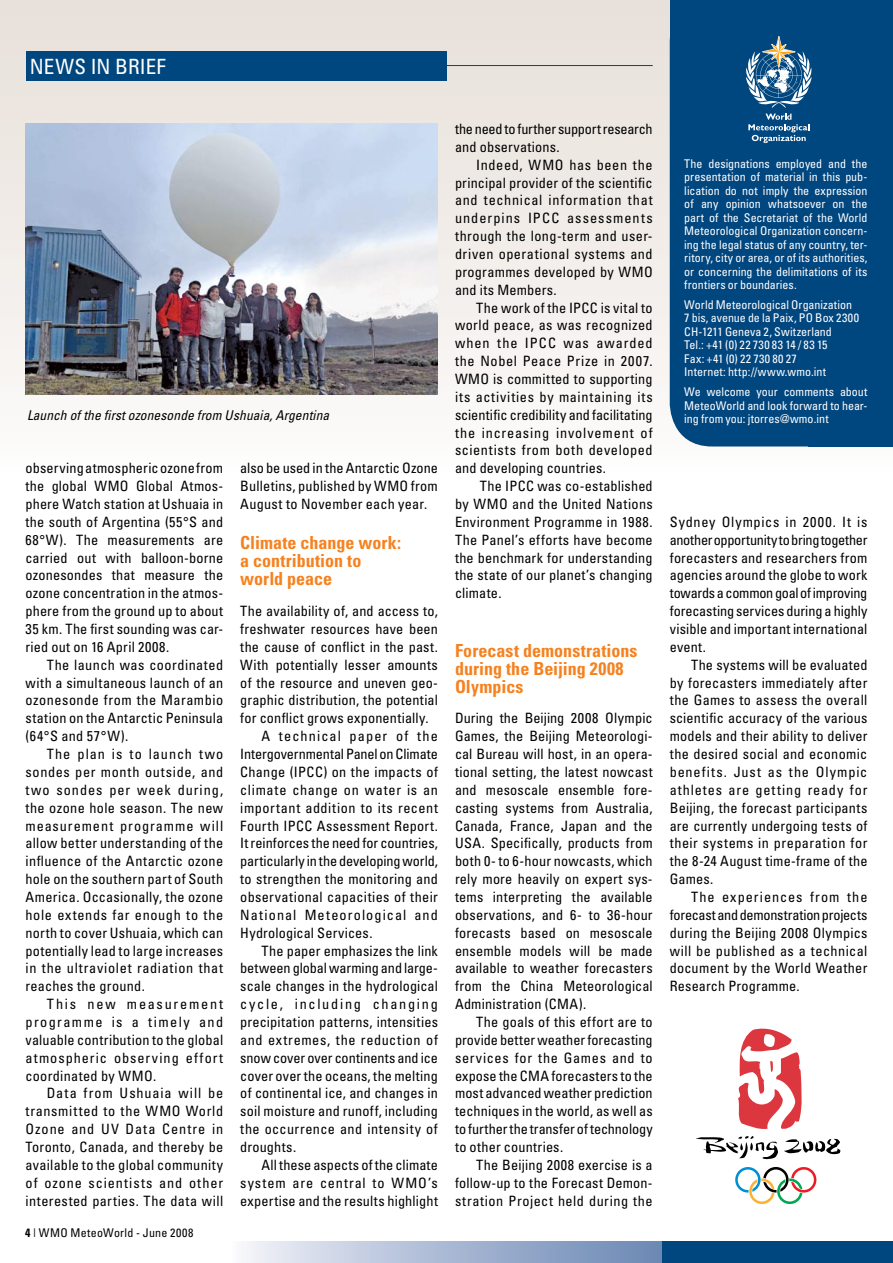
<style>
.page{position:relative;width:893px;height:1263px;background:#fff}
.page>*{position:absolute;margin:0;border:0;box-sizing:border-box;transform-origin:0 0}
.t1{font:condensed 21px "Univers";letter-spacing:.015em;color:#fff}
.t2{font:700 condensed 18px/18px "Univers";color:#f5821f}
.t3{font:condensed 14.25px/17.9px "Univers";letter-spacing:.015em;color:#000;text-align:justify}
.t4{font:condensed 14.25px/17.9px "Univers";letter-spacing:-.01em;color:#000}
.t5{font:condensed 14.25px "Univers";letter-spacing:-.005em;color:#000}
.t6{font:condensed 14.25px "Univers";letter-spacing:.035em;color:#000}
.t7{font:condensed 14.25px "Univers";letter-spacing:.04em;color:#000}
.t8{font:condensed 14.25px "Univers";letter-spacing:.075em;color:#000}
.t9{font:condensed 14.25px "Univers";letter-spacing:.045em;color:#000}
.t10{font:condensed 14.25px "Univers";letter-spacing:.125em;color:#000}
.t11{font:condensed 14.25px "Univers";letter-spacing:.065em;color:#000}
.t12{font:condensed 14.25px "Univers";letter-spacing:.08em;color:#000}
.t13{font:italic condensed 13.5px "Univers";letter-spacing:.005em;color:#000}
.t14{font:condensed 12px/13.5px "Univers";color:#fff;text-align:justify}
.t15{font:condensed 12px "Univers";letter-spacing:.02em;color:#000}
</style>
<div class="page">
<div style="left:0;top:0;width:893px;height:479px;background:linear-gradient(to bottom,#e7dfd8,#fcfcfb)"></div>
<div style="left:26px;top:51px;width:420px;height:30px;background:#00467f"></div>
<hr style="left:381px;top:65px;width:272px;height:1px;background:#00467f">
<div style="left:670px;top:0;width:223px;height:446px;background:#00467f;border-radius:43px"></div>
<div style="left:670px;top:0;width:223px;height:65px;background:#00467f"></div>
<div style="left:808px;top:0;width:85px;height:446px;background:#00467f"></div>
<svg style="left:746px;top:36px;width:66px;height:72px"></svg>
<svg style="left:748px;top:114px;width:61px;height:29px"></svg>
<div style="left:661px;top:1242px;width:232px;height:21px;background:#00467f"></div>
<div style="left:232px;top:1242px;width:429px;height:21px;background:linear-gradient(to right,#f3f3f9,#6784b2)"></div>
<img style="left:26px;top:124px;width:412px;height:271px">
<svg style="left:696px;top:1028px;width:144px;height:132px"></svg>
<svg style="left:735px;top:1167px;width:81px;height:37px"></svg>
<h1 class="t1" style="left:30px;top:54px;width:138px">news in brief</h1>
<p class="t13" style="left:27px;top:406px;width:304px">Launch of the first ozonesonde from Ushuaia, Argentina</p>
<p class="t3" style="left:26px;top:459px;width:199px">observing atmospheric ozone from the global WMO Global Atmos&shy;phere Watch station at Ushuaia in the south of Argentina (55°S and 68°W). The measurements are carried out with balloon-borne ozonesondes that measure the ozone concentration in the atmos&shy;phere from the ground up to about 35 km. The first sounding was car&shy;ried out on 16 April 2008.</p>
<p class="t3" style="left:26px;top:655px;width:199px;text-indent:21px">The launch was coordinated with a simultaneous launch of an ozonesonde from the Marambio station on the Antarctic Peninsula (64°S and 57°W).</p>
<p class="t3" style="left:26px;top:745px;width:199px;text-indent:21px">The plan is to launch two sondes per month outside, and two sondes per week during, the ozone hole season. The new measurement programme will allow better understanding of the influence of the Antarctic ozone hole on the southern part of South America. Occasionally, the ozone hole extends far enough to the north to cover Ushuaia, which can potentially lead to large increases in the ultraviolet radiation that reaches the ground.</p>
<p class="t3" style="left:26px;top:995px;width:199px;text-indent:21px">This new measurement programme is a timely and valuable contribution to the global atmospheric observing effort coordinated by WMO.</p>
<p class="t3" style="left:26px;top:1084px;width:199px;text-indent:21px">Data from Ushuaia will be transmitted to the WMO World Ozone and UV Data Centre in Toronto, Canada, and thereby be available to the global community of ozone scientists and other interested parties. The data will</p>
<p class="t15" style="left:33px;top:1225px;width:162px">| WMO MeteoWorld - June 2008</p>
<p class="t3" style="left:240px;top:459px;width:199px">also be used in the Antarctic Ozone Bulletins, published by WMO from August to November each year.</p>
<p class="t2" style="left:240px;top:534px;width:162px">Climate change work: a contribution to world peace</p>
<p class="t3" style="left:240px;top:602px;width:199px">The availability of, and access to,</p>
<p class="t3" style="left:240px;top:620px;width:199px">freshwater resources have been</p>
<p class="t3" style="left:240px;top:637px;width:199px">the cause of conflict in the past.</p>
<p class="t3" style="left:240px;top:655px;width:199px">With potentially lesser amounts</p>
<p class="t3" style="left:240px;top:673px;width:199px">of the resource and uneven geo-</p>
<p class="t3" style="left:240px;top:691px;width:199px">graphic distribution, the potential</p>
<p class="t3" style="left:240px;top:709px;width:190px">for conflict grows exponentially.</p>
<p class="t12" style="left:261px;top:727px;width:178px">A technical paper of the</p>
<p class="t4" style="left:240px;top:745px;width:199px">Intergovern-mental Panel on Climate</p>
<p class="t3" style="left:240px;top:762px;width:199px">Change (I PCC) on the impacts of</p>
<p class="t9" style="left:240px;top:781px;width:199px">climate change on water is an</p>
<p class="t6" style="left:240px;top:798px;width:199px">important addition to its recent</p>
<p class="t3" style="left:240px;top:816px;width:199px">Fourth I PCC Assessment Report.</p>
<p class="t5" style="left:240px;top:834px;width:199px">It reinforces the need for countries,</p>
<p class="t4" style="left:240px;top:852px;width:199px">particularly in the developing world,</p>
<p class="t3" style="left:240px;top:870px;width:199px">to strengthen the monitoring and</p>
<p class="t3" style="left:240px;top:887px;width:199px">observational capacities of their</p>
<p class="t8" style="left:240px;top:906px;width:199px">National Meteorological and</p>
<p class="t3" style="left:240px;top:923px;width:134px">Hydrological Services.</p>
<p class="t3" style="left:261px;top:941px;width:178px">The paper emphasizes the link</p>
<p class="t5" style="left:240px;top:959px;width:199px">between global warming and large-</p>
<p class="t3" style="left:240px;top:977px;width:199px">scale changes in the hydrological</p>
<p class="t10" style="left:240px;top:995px;width:199px">cycle, including changing</p>
<p class="t3" style="left:240px;top:1012px;width:199px">precipitation patterns, intensities</p>
<p class="t7" style="left:240px;top:1031px;width:199px">and extremes, the reduction of</p>
<p class="t5" style="left:240px;top:1048px;width:199px">snow cover over continents and ice</p>
<p class="t3" style="left:240px;top:1066px;width:199px">cover over the oceans, the melting</p>
<p class="t3" style="left:240px;top:1084px;width:199px">of continental ice, and changes in</p>
<p class="t3" style="left:240px;top:1102px;width:199px">soil moisture and runoff, including</p>
<p class="t6" style="left:240px;top:1120px;width:199px">the occurrence and intensity of</p>
<p class="t3" style="left:240px;top:1137px;width:57px">droughts.</p>
<p class="t3" style="left:261px;top:1155px;width:178px">All these aspects of the climate</p>
<p class="t11" style="left:240px;top:1173px;width:199px">system are central to WMO’s</p>
<p class="t3" style="left:240px;top:1191px;width:199px">expertise and the results highlight</p>
<p class="t4" style="left:455px;top:120px;width:199px">the need to further support research and observations.</p>
<p class="t3" style="left:455px;top:155px;width:199px;text-indent:21px">I ndeed, WMO has been the principal provider of the scientific and technical information that underpins I PCC assessments through the long-term and user&shy;driven operational systems and programmes developed by WMO and its Members.</p>
<p class="t3" style="left:455px;top:298px;width:199px;text-indent:21px">The work of the I PCC is vital to world peace, as was recognized when the I PCC was awarded the Nobel Peace Prize in 2007.<br>WMO is committed to supporting its activities by maintaining its scientific credibility and facilitating the increasing involvement of scientists from both developed and developing countries.</p>
<p class="t3" style="left:455px;top:477px;width:199px;text-indent:25px">The I PCC was co-established by WMO and the United Nations Environment Programme in 1988.<br>The Panel’s efforts have become the benchmark for understanding the state of our planet’s changing climate.</p>
<p class="t2" style="left:455px;top:641px;width:184px">Forecast demonstrations during the Beijing 2008<br>Olympics</p>
<p class="t3" style="left:455px;top:709px;width:199px">During the Beijing 2008 Olympic Games, the Beijing Meteorologi&shy;cal Bureau will host, in an opera&shy;tional setting, the latest nowcast and mesoscale ensemble fore&shy;casting systems from Australia, Canada, France, Japan and the USA. Specifically, products from both 0- to 6-hour nowcasts, which rely more heavily on expert sys&shy;tems interpreting the available observations, and 6- to 36-hour forecasts based on mesoscale ensemble models will be made available to weather forecasters from the China Meteo-rological Administration (CMA).</p>
<p class="t3" style="left:455px;top:1012px;width:199px;text-indent:21px">The goals of this effort are to provide better weather forecasting services for the Games and to expose the CMA forecasters to the most advanced weather prediction techniques in the world, as well as to further the transfer of technology to other countries.</p>
<p class="t3" style="left:455px;top:1155px;width:199px;text-indent:21px">The Beijing 2008 exercise is a follow-up to the Forecast Demon&shy;stration Project held during the</p>
<p class="t14" style="left:684px;top:157px;width:185px">The designations employed and the presentation of material in this pub&shy;lication do not imply the expression of any opinion whatsoever on the part of the Secretariat of the World Meteorological Organization concern&shy;ing the legal status of any country, ter&shy;ritory, city or area, or of its authorities, or concerning the delimitations of its frontiers or boundaries.</p>
<p class="t14" style="left:684px;top:298px;width:176px;text-align:left">World Meteorological Organization<br>7 bis, avenue de la Paix, PO Box 2300<br>CH-1211 Geneva 2, Switzerland<br>Tel.: +41 (0) 22 730 83 14 / 83 15<br>Fax: +41 (0) 22 730 80 27<br>I nternet: http://www.wmo.int</p>
<p class="t14" style="left:684px;top:385px;width:185px">We welcome your comments about MeteoWorld and look forward to hear&shy;ing from you: jtorres@wmo.int</p>
<p class="t3" style="left:670px;top:512px;width:199px">Sydney Olympics in 2000. It is another opportunity to bring together forecasters and researchers from agencies around the globe to work towards a common goal of improving forecasting services during a highly visible and important international event.</p>
<p class="t3" style="left:670px;top:655px;width:199px;text-indent:21px">The systems will be evaluated by forecasters immediately after the Games to assess the overall scientific accuracy of the various models and their ability to deliver the desired social and economic benefits. Just as the Olympic athletes are getting ready for Beijing, the forecast participants are currently undergoing tests of their systems in preparation for the 8-24 August time-frame of the Games.</p>
<p class="t3" style="left:670px;top:887px;width:199px;text-indent:21px">The experiences from the forecast and demonstration projects during the Beijing 2008 Olympics will be published as a technical document by the World Weather Research Programme.</p>
</div>
